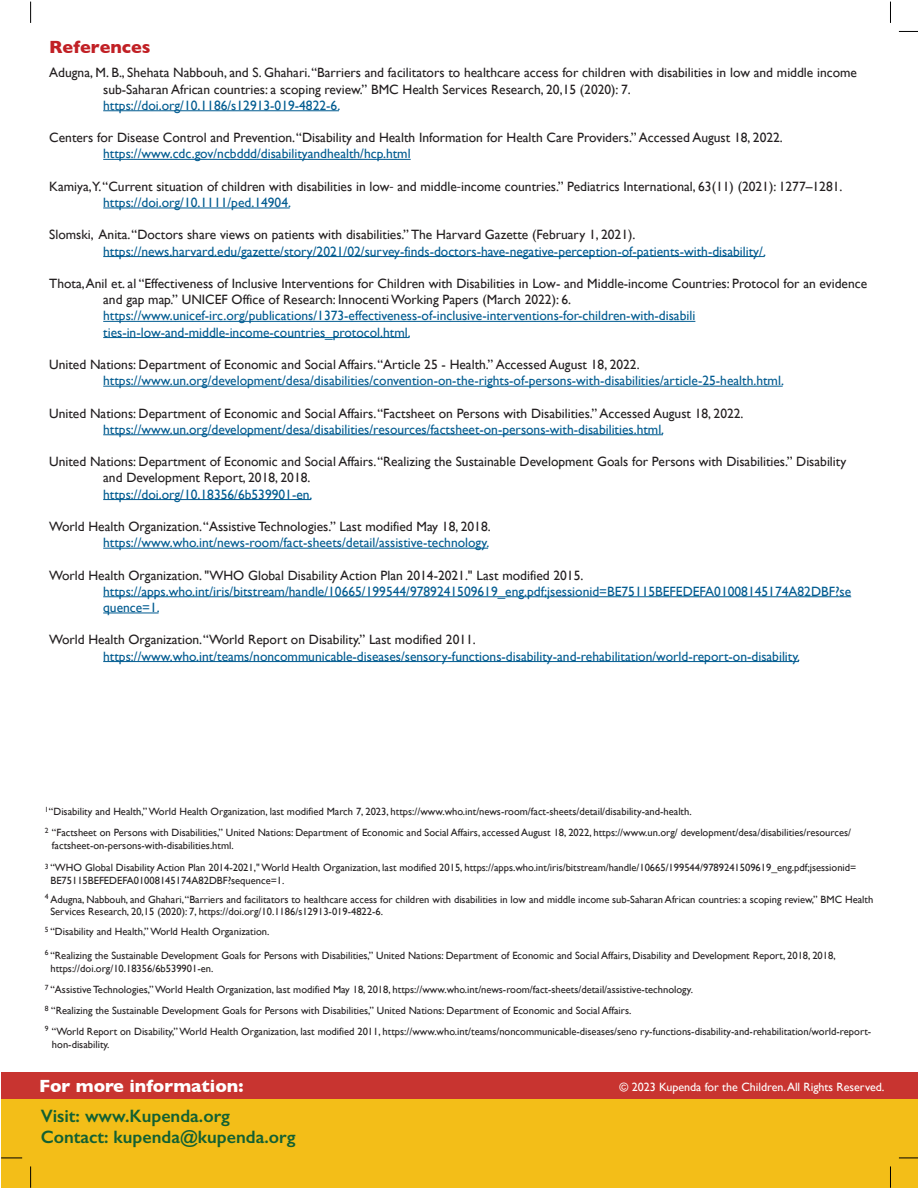
<style>
.page{position:relative;width:918px;height:1188px;background:#fff}
.page>*{position:absolute;margin:0;border:0;box-sizing:border-box;transform-origin:0 0}
.t1{font:600 18px/21px "Gill Sans";color:#126032}
.t2{font:700 18px "Gill Sans";color:#fff}
.t3{font:700 18px "Gill Sans";color:#c12025}
.t4{font:13.5px/16.2px "Gill Sans";color:#231f20}
.t5{font:13.5px/16.2px "Gill Sans";color:#015b90}
.t6{font:12px "Gill Sans";color:#fff}
.t7{font:10.5px/12.6px "Gill Sans";color:#231f20}
.t8{font:7.5px "Gill Sans";color:#231f20}
.s1{font-family:"Myriad Pro"}
.s2{color:#015b90}
</style>
<div class="page">
<div style="left:2px;top:1073px;width:916px;height:115px;background:#f3be18"></div>
<div style="left:2px;top:1072px;width:916px;height:27px;background:#c83430"></div>
<svg style="left:899px;top:31px;width:19px;height:1px"></svg>
<svg style="left:1px;top:1158px;width:21px;height:1px"></svg>
<svg style="left:899px;top:1158px;width:19px;height:1px"></svg>
<svg style="left:30px;top:2px;width:1px;height:21px"></svg>
<svg style="left:30px;top:1166px;width:1px;height:22px"></svg>
<svg style="left:890px;top:2px;width:1px;height:21px"></svg>
<svg style="left:890px;top:1166px;width:1px;height:22px"></svg>
<hr style="left:103px;top:110px;width:236px;height:1px;background:#015b90">
<hr style="left:103px;top:159px;width:308px;height:1px;background:#015b90">
<hr style="left:103px;top:208px;width:187px;height:1px;background:#015b90">
<hr style="left:103px;top:256px;width:662px;height:1px;background:#015b90">
<hr style="left:103px;top:321px;width:592px;height:1px;background:#015b90">
<hr style="left:103px;top:337px;width:306px;height:1px;background:#015b90">
<hr style="left:103px;top:386px;width:680px;height:1px;background:#015b90">
<hr style="left:103px;top:434px;width:560px;height:1px;background:#015b90">
<hr style="left:103px;top:499px;width:208px;height:1px;background:#015b90">
<hr style="left:103px;top:548px;width:385px;height:1px;background:#015b90">
<hr style="left:103px;top:596px;width:748px;height:1px;background:#015b90">
<hr style="left:103px;top:613px;width:56px;height:1px;background:#015b90">
<hr style="left:103px;top:661px;width:696px;height:1px;background:#015b90">
<h1 class="t3" style="left:49px;top:33px;width:103px">References</h1>
<p class="t4" style="left:103px;top:65px;width:755px;text-indent:-54px">Adugna, M. B., Shehata Nabbouh, and S. Ghahari. “Barriers and facilitators to healthcare access for children with disabilities in low and middle income sub-Saharan African countries: a scoping review.” BMC Health Services Research, 20,15 (2020): 7.</p>
<p class="t5" style="left:103px;top:97px;width:239px">https://doi.org/10.1186/s12913-019-4822-6.</p>
<p class="t4" style="left:49px;top:129px;width:735px">Centers for Disease Control and Prevention. “Disability and Health Information for Health Care Providers.” Accessed August 18, 2022.</p>
<p class="t5" style="left:103px;top:146px;width:309px">https://www.cdc.gov/ncbddd/disabilityandhealth/hcp.html</p>
<p class="t4" style="left:103px;top:178px;width:741px;text-indent:-54px">Kamiya,Y. “Current situation of children with disabilities in low<span class="s1">‐</span> and middle<span class="s1">‐</span>income countries.” Pediatrics International, 63(11) (2021): 1277–1281. <span class="s2">https://doi.org/10.1111/ped.14904.</span></p>
<p class="t4" style="left:49px;top:227px;width:588px">Slomski, Anita. “Doctors share views on patients with disabilities.” The Harvard Gazette (February 1, 2021).</p>
<p class="t5" style="left:103px;top:243px;width:664px">https://news.harvard.edu/gazette/story/2021/02/survey-finds-doctors-have-negative-perception-of-patients-with-disability/.</p>
<p class="t4" style="left:103px;top:275px;width:766px;text-indent:-54px">Thota, Anil et. al “Effectiveness of Inclusive Interventions for Children with Disabilities in Low- and Middle-income Countries: Protocol for an evidence and gap map.” UNICEF Office of Research: Innocenti Working Papers (March 2022): 6.</p>
<p class="t5" style="left:103px;top:308px;width:594px">https://www.unicef-irc.org/publications/1373-effectiveness-of-inclusive-interventions-for-children-with-disabili ties-in-low-and-middle-income-countries_protocol.html.</p>
<p class="t4" style="left:49px;top:356px;width:592px">United Nations: Department of Economic and Social Affairs. “Article 25 - Health.” Accessed August 18, 2022.</p>
<p class="t5" style="left:103px;top:372px;width:682px">https://www.un.org/development/desa/disabilities/convention-on-the-rights-of-persons-with-disabilities/article-25-health.html.</p>
<p class="t4" style="left:49px;top:405px;width:696px">United Nations: Department of Economic and Social Affairs. “Factsheet on Persons with Disabilities.” Accessed August 18, 2022.</p>
<p class="t5" style="left:103px;top:421px;width:563px">https://www.un.org/development/desa/disabilities/resources/factsheet-on-persons-with-disabilities.html.</p>
<p class="t4" style="left:103px;top:453px;width:745px;text-indent:-54px">United Nations: Department of Economic and Social Affairs. “Realizing the Sustainable Development Goals for Persons with Disabilities.” Disability and Development Report, 2018, 2018.</p>
<p class="t5" style="left:103px;top:486px;width:211px">https://doi.org/10.18356/6b539901-en.</p>
<p class="t4" style="left:49px;top:518px;width:443px">World Health Organization. “Assistive Technologies.” Last modified May 18, 2018.</p>
<p class="t5" style="left:103px;top:534px;width:388px">https://www.who.int/news-room/fact-sheets/detail/assistive-technology.</p>
<p class="t4" style="left:49px;top:567px;width:536px">World Health Organization. "WHO Global Disability Action Plan 2014-2021." Last modified 2015.</p>
<p class="t5" style="left:103px;top:583px;width:749px">https://apps.who.int/iris/bitstream/handle/10665/199544/9789241509619_eng.pdf;jsessionid=BE75115BEFEDEFA01008145174A82DBF?se quence=1.</p>
<p class="t4" style="left:49px;top:632px;width:428px">World Health Organization. “World Report on Disability.” Last modified 2011.</p>
<p class="t5" style="left:103px;top:648px;width:698px">https://www.who.int/teams/noncommunicable-diseases/sensory-functions-disability-and-rehabilitation/world-report-on-disability.</p>
<p class="t8" style="left:45px;top:806px;width:5px">1</p>
<p class="t8" style="left:45px;top:826px;width:5px">2</p>
<p class="t8" style="left:45px;top:862px;width:5px">3</p>
<p class="t8" style="left:45px;top:892px;width:5px">4</p>
<p class="t8" style="left:45px;top:925px;width:5px">5</p>
<p class="t8" style="left:45px;top:948px;width:5px">6</p>
<p class="t8" style="left:45px;top:983px;width:5px">7</p>
<p class="t8" style="left:45px;top:1004px;width:5px">8</p>
<p class="t8" style="left:45px;top:1024px;width:5px">9</p>
<p class="t7" style="left:49px;top:801px;width:804px;line-height:21.3px">“Disability and Health,” World Health Organization, last modified March 7, 2023, https://www.who.int/news-room/fact-sheets/detail/disability-and-health.<br>“Factsheet on Persons with Disabilities,” United Nations: Department of Economic and Social Affairs, accessed August 18, 2022, https://www.un.org/ development/desa/disabilities/resources/</p>
<p class="t7" style="left:52px;top:839px;width:183px">factsheet-on-persons-with-disabilities.html.</p>
<p class="t7" style="left:50px;top:862px;width:807px">“WHO Global Disability Action Plan 2014-2021," World Health Organization, last modified 2015, https://apps.who.int/iris/bitstream/handle/10665/199544/9789241509619_eng.pdf;jsessionid=<br>BE75115BEFEDEFA01008145174A82DBF?sequence=1.</p>
<p class="t7" style="left:50px;top:893px;width:824px">Adugna, Nabbouh, and Ghahari, “Barriers and facilitators to healthcare access for children with disabilities in low and middle income sub-Saharan African countries: a scoping review,” BMC Health<br>Services Research, 20,15 (2020): 7, https://doi.org/10.1186/s12913-019-4822-6.</p>
<p class="t7" style="left:50px;top:949px;width:787px">“Realizing the Sustainable Development Goals for Persons with Disabilities,” United Nations: Department of Economic and Social Affairs, Disability and Development Report, 2018, 2018, https://doi.org/10.18356/6b539901-en.</p>
<p class="t7" style="left:50px;top:926px;width:220px">“Disability and Health,” World Health Organization.</p>
<p class="t7" style="left:50px;top:983px;width:644px">“Assistive Technologies,” World Health Organization, last modified May 18, 2018, https://www.who.int/news-room/fact-sheets/detail/assistive-technology.</p>
<p class="t7" style="left:51px;top:1005px;width:582px">“Realizing the Sustainable Development Goals for Persons with Disabilities,” United Nations: Department of Economic and Social Affairs.</p>
<p class="t7" style="left:52px;top:1025px;width:821px">“World Report on Disability,” World Health Organization, last modified 2011, https://www.who.int/teams/noncommunicable-diseases/seno ry-functions-disability-and-rehabilitation/world-report&shy;hon-disability.</p>
<h1 class="t2" style="left:39px;top:1072px;width:206px">For more information:</h1>
<h1 class="t1" style="left:41px;top:1105px;width:256px">Visit: www.Kupenda.org<br>Contact: kupenda@kupenda.org</h1>
<p class="t6" style="left:620px;top:1080px;width:267px">© 2023 Kupenda for the Children. All Rights Reserved.</p>
</div>
